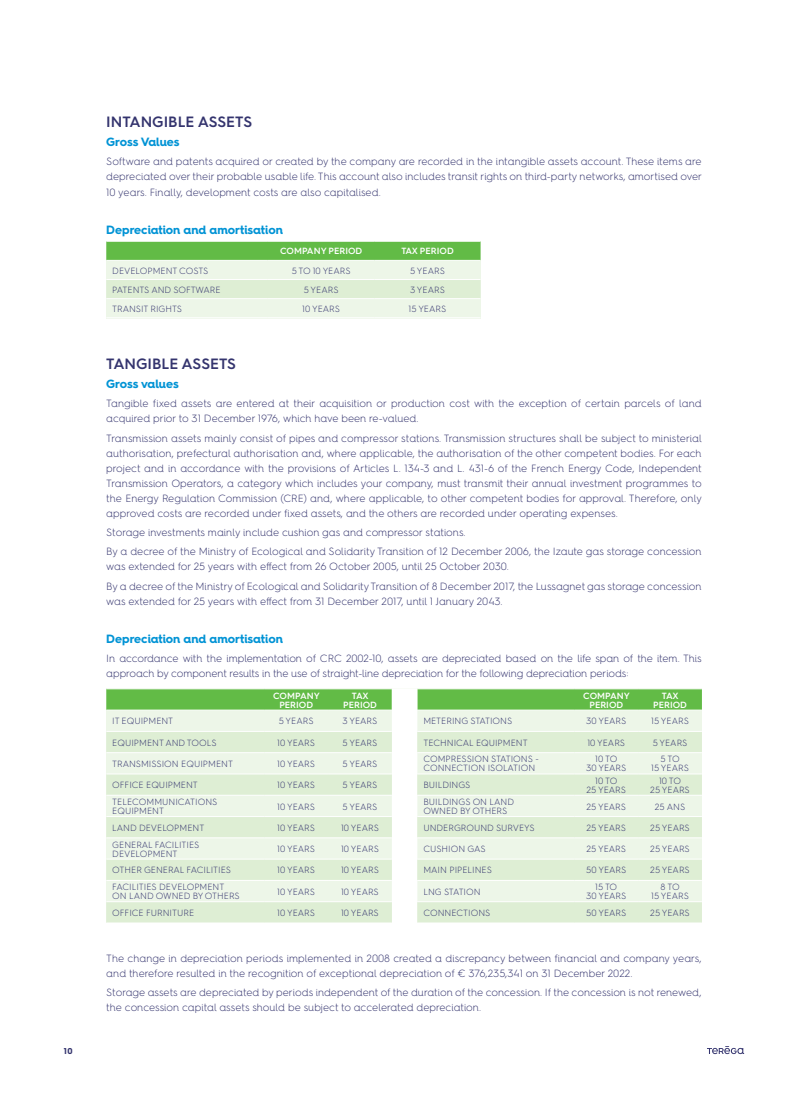
<style>
.page{position:relative;width:808px;height:1106px;background:#fff}
.page>*{position:absolute;margin:0;border:0;box-sizing:border-box;transform-origin:0 0}
.t1{font:600 15px "Hurme Geometric Sans 4";color:#34346e}
.t2{font:700 12px "Hurme Geometric Sans 4";color:#0093d5}
.t3{font:300 10.5px/15px "Hurme Geometric Sans 4";letter-spacing:-.005em;color:#34346e}
.t4{font:300 9px/9px "Hurme Geometric Sans 4";color:#34346e;text-align:center}
.t5{font:600 9px/9px "Hurme Geometric Sans 4";color:#fff;text-align:center}
.t6{font:700 8.55px "Hurme Geometric Sans 4";color:#34346e}
</style>
<div class="page">
<div style="left:106px;top:241px;width:374px;height:77px;background:#edf6e8"></div>
<div style="left:106px;top:242px;width:374px;height:18px;background:#62bb46"></div>
<div style="left:106px;top:280px;width:374px;height:18px;background:#deeed4"></div>
<hr style="left:106px;top:241px;width:162px;height:1px;background:#fff">
<hr style="left:268px;top:241px;width:106px;height:1px;background:#fff">
<hr style="left:374px;top:241px;width:106px;height:1px;background:#fff">
<hr style="left:106px;top:260px;width:162px;height:1px;background:#fff">
<hr style="left:268px;top:260px;width:106px;height:1px;background:#fff">
<hr style="left:374px;top:260px;width:106px;height:1px;background:#fff">
<hr style="left:106px;top:279px;width:162px;height:1px;background:#fff">
<hr style="left:268px;top:279px;width:106px;height:1px;background:#fff">
<hr style="left:374px;top:279px;width:106px;height:1px;background:#fff">
<hr style="left:106px;top:298px;width:162px;height:1px;background:#fff">
<hr style="left:268px;top:298px;width:106px;height:1px;background:#fff">
<hr style="left:374px;top:298px;width:106px;height:1px;background:#fff">
<hr style="left:106px;top:317px;width:162px;height:1px;background:#fff">
<hr style="left:268px;top:317px;width:106px;height:1px;background:#fff">
<hr style="left:374px;top:317px;width:106px;height:1px;background:#fff">
<svg style="left:106px;top:688px;width:596px;height:235px;background:#dceed4"></svg>
<hr style="left:417px;top:922px;width:157px;height:1px;background:#fff">
<hr style="left:574px;top:922px;width:64px;height:1px;background:#fff">
<hr style="left:638px;top:922px;width:64px;height:1px;background:#fff">
<svg style="left:707px;top:1046px;width:37px;height:8px"></svg>
<p class="t6" style="left:64px;top:1045px;width:10px">10</p>
<h1 class="t1" style="left:106px;top:111px;width:147px">INTANGIBLE ASSETS</h1>
<p class="t2" style="left:106px;top:134px;width:75px">Gross Values</p>
<p class="t3" style="left:106px;top:154px;width:597px;text-align:justify">Software and patents acquired or created by the company are recorded in the intangible assets account. These items are depreciated over their probable usable life. This account also includes transit rights on third-party networks, amortised over 10 years. Finally, development costs are also capitalised.</p>
<p class="t2" style="left:106px;top:221px;width:178px">Depreciation and amortisation</p>
<p class="t5" style="left:280px;top:246px;width:84px">COMPANY PERIOD</p>
<p class="t5" style="left:401px;top:246px;width:54px">TAX PERIOD</p>
<p class="t4" style="left:112px;top:266px;width:97px">DEVELOPMENT COSTS</p>
<p class="t4" style="left:292px;top:266px;width:60px">5 TO 10 YEARS</p>
<p class="t4" style="left:410px;top:266px;width:36px">5 YEARS</p>
<p class="t4" style="left:112px;top:285px;width:110px">PATENTS AND SOFTWARE</p>
<p class="t4" style="left:304px;top:285px;width:36px">5 YEARS</p>
<p class="t4" style="left:410px;top:285px;width:36px">3 YEARS</p>
<p class="t4" style="left:112px;top:304px;width:71px">TRANSIT RIGHTS</p>
<p class="t4" style="left:302px;top:304px;width:39px">10 YEARS</p>
<p class="t4" style="left:409px;top:304px;width:39px">15 YEARS</p>
<h1 class="t1" style="left:106px;top:353px;width:131px">TANGIBLE ASSETS</h1>
<p class="t2" style="left:106px;top:375px;width:74px">Gross values</p>
<p class="t3" style="left:106px;top:396px;width:597px">Tangible fixed assets are entered at their acquisition or production cost with the exception of certain parcels of land acquired prior to 31 December 1976, which have been re-valued.</p>
<p class="t3" style="left:106px;top:430px;width:597px;text-align:justify">Transmission assets mainly consist of pipes and compressor stations. Transmission structures shall be subject to ministerial authorisation, prefectural authorisation and, where applicable, the authorisation of the other competent bodies. For each project and in accordance with the provisions of Articles L. 134-3 and L. 431-6 of the French Energy Code, Independent Transmission Operators, a category which includes your company, must transmit their annual investment programmes to the Energy Regulation Commission (CRE) and, where applicable, to other competent bodies for approval. Therefore, only approved costs are recorded under fixed assets, and the others are recorded under operating expenses.</p>
<p class="t3" style="left:106px;top:522px;width:597px;line-height:19.2px">Storage investments mainly include cushion gas and compressor stations.<br>By a decree of the Ministry of Ecological and Solidarity Transition of 12 December 2006, the Izaute gas storage concession</p>
<p class="t3" style="left:106px;top:557px;width:597px;line-height:19.2px">was extended for 25 years with effect from 26 October 2005, until 25 October 2030.<br>By a decree of the Ministry of Ecological and Solidarity Transition of 8 December 2017, the Lussagnet gas storage concession</p>
<p class="t3" style="left:106px;top:593px;width:398px">was extended for 25 years with effect from 31 December 2017, until 1 January 2043.</p>
<p class="t2" style="left:106px;top:630px;width:178px">Depreciation and amortisation</p>
<p class="t3" style="left:106px;top:651px;width:597px">In accordance with the implementation of CRC 2002-10, assets are depreciated based on the life span of the item. This approach by component results in the use of straight-line depreciation for the following depreciation periods:</p>
<p class="t5" style="left:273px;top:690px;width:48px">COMPANY<br>PERIOD</p>
<p class="t5" style="left:343px;top:690px;width:35px">TAX<br>PERIOD</p>
<p class="t5" style="left:583px;top:690px;width:48px">COMPANY<br>PERIOD</p>
<p class="t5" style="left:653px;top:690px;width:35px">TAX<br>PERIOD</p>
<p class="t4" style="left:112px;top:716px;width:62px">IT EQUIPMENT</p>
<p class="t4" style="left:279px;top:716px;width:36px">5 YEARS</p>
<p class="t4" style="left:343px;top:716px;width:36px">3 YEARS</p>
<p class="t4" style="left:423px;top:716px;width:90px">METERING STATIONS</p>
<p class="t4" style="left:586px;top:716px;width:42px">30 YEARS</p>
<p class="t4" style="left:651px;top:716px;width:39px">15 YEARS</p>
<p class="t4" style="left:112px;top:738px;width:106px">EQUIPMENT AND TOOLS</p>
<p class="t4" style="left:277px;top:738px;width:39px">10 YEARS</p>
<p class="t4" style="left:343px;top:738px;width:36px">5 YEARS</p>
<p class="t4" style="left:423px;top:738px;width:106px">TECHNICAL EQUIPMENT</p>
<p class="t4" style="left:587px;top:738px;width:39px">10 YEARS</p>
<p class="t4" style="left:653px;top:738px;width:36px">5 YEARS</p>
<p class="t4" style="left:112px;top:759px;width:122px">TRANSMISSION EQUIPMENT</p>
<p class="t4" style="left:277px;top:759px;width:39px">10 YEARS</p>
<p class="t4" style="left:343px;top:759px;width:36px">5 YEARS</p>
<p class="t4" style="left:423px;top:754px;width:117px;text-align:left">COMPRESSION STATIONS -<br>CONNECTION ISOLATION</p>
<p class="t4" style="left:586px;top:754px;width:42px">10 TO<br>30 YEARS</p>
<p class="t4" style="left:651px;top:754px;width:39px">5 TO<br>15 YEARS</p>
<p class="t4" style="left:112px;top:780px;width:87px">OFFICE EQUIPMENT</p>
<p class="t4" style="left:277px;top:780px;width:39px">10 YEARS</p>
<p class="t4" style="left:343px;top:780px;width:36px">5 YEARS</p>
<p class="t4" style="left:423px;top:780px;width:49px">BUILDINGS</p>
<p class="t4" style="left:586px;top:776px;width:41px">10 TO<br>25 YEARS</p>
<p class="t4" style="left:650px;top:776px;width:41px">10 TO<br>25 YEARS</p>
<p class="t4" style="left:112px;top:797px;width:107px;text-align:left">TELECOMMUNICATIONS<br>EQUIPMENT</p>
<p class="t4" style="left:277px;top:801px;width:39px">10 YEARS</p>
<p class="t4" style="left:343px;top:801px;width:36px">5 YEARS</p>
<p class="t4" style="left:423px;top:797px;width:92px;text-align:left">BUILDINGS ON LAND<br>OWNED BY OTHERS</p>
<p class="t4" style="left:586px;top:801px;width:41px">25 YEARS</p>
<p class="t4" style="left:655px;top:801px;width:32px">25 ANS</p>
<p class="t4" style="left:112px;top:823px;width:93px">LAND DEVELOPMENT</p>
<p class="t4" style="left:277px;top:823px;width:39px">10 YEARS</p>
<p class="t4" style="left:341px;top:823px;width:39px">10 YEARS</p>
<p class="t4" style="left:423px;top:823px;width:113px">UNDERGROUND SURVEYS</p>
<p class="t4" style="left:586px;top:823px;width:41px">25 YEARS</p>
<p class="t4" style="left:650px;top:823px;width:41px">25 YEARS</p>
<p class="t4" style="left:112px;top:839px;width:89px;text-align:left">GENERAL FACILITIES<br>DEVELOPMENT</p>
<p class="t4" style="left:277px;top:844px;width:39px">10 YEARS</p>
<p class="t4" style="left:341px;top:844px;width:39px">10 YEARS</p>
<p class="t4" style="left:423px;top:844px;width:64px">CUSHION GAS</p>
<p class="t4" style="left:586px;top:844px;width:41px">25 YEARS</p>
<p class="t4" style="left:650px;top:844px;width:41px">25 YEARS</p>
<p class="t4" style="left:112px;top:865px;width:120px">OTHER GENERAL FACILITIES</p>
<p class="t4" style="left:277px;top:865px;width:39px">10 YEARS</p>
<p class="t4" style="left:341px;top:865px;width:39px">10 YEARS</p>
<p class="t4" style="left:423px;top:865px;width:70px">MAIN PIPELINES</p>
<p class="t4" style="left:586px;top:865px;width:42px">50 YEARS</p>
<p class="t4" style="left:650px;top:865px;width:41px">25 YEARS</p>
<p class="t4" style="left:112px;top:882px;width:129px;text-align:left">FACILITIES DEVELOPMENT<br>ON LAND OWNED BY OTHERS</p>
<p class="t4" style="left:277px;top:887px;width:39px">10 YEARS</p>
<p class="t4" style="left:341px;top:887px;width:39px">10 YEARS</p>
<p class="t4" style="left:423px;top:887px;width:59px">LNG STATION</p>
<p class="t4" style="left:586px;top:882px;width:42px">15 TO<br>30 YEARS</p>
<p class="t4" style="left:651px;top:882px;width:39px">8 TO<br>15 YEARS</p>
<p class="t4" style="left:112px;top:908px;width:83px">OFFICE FURNITURE</p>
<p class="t4" style="left:277px;top:908px;width:39px">10 YEARS</p>
<p class="t4" style="left:341px;top:908px;width:39px">10 YEARS</p>
<p class="t4" style="left:423px;top:908px;width:69px">CONNECTIONS</p>
<p class="t4" style="left:586px;top:908px;width:42px">50 YEARS</p>
<p class="t4" style="left:650px;top:908px;width:41px">25 YEARS</p>
<p class="t3" style="left:106px;top:950px;width:597px">The change in depreciation periods implemented in 2008 created a discrepancy between financial and company years, and therefore resulted in the recognition of exceptional depreciation of € 376,235,341 on 31 December 2022.</p>
<p class="t3" style="left:106px;top:984px;width:597px">Storage assets are depreciated by periods independent of the duration of the concession. If the concession is not renewed, the concession capital assets should be subject to accelerated depreciation.</p>
</div>
